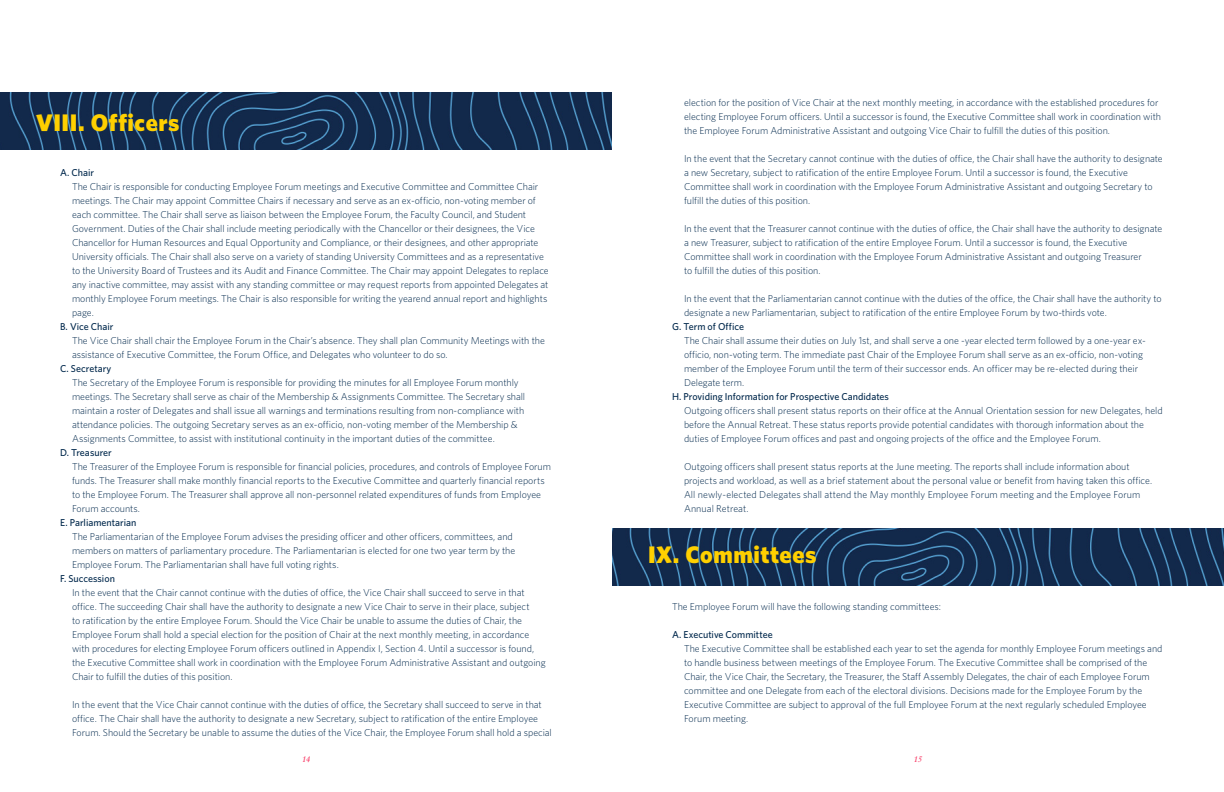
<style>
.page{position:relative;width:1224px;height:792px;background:#fff}
.page>*{position:absolute;margin:0;border:0;box-sizing:border-box;transform-origin:0 0}
.t1{font:900 24px "Whitney";letter-spacing:.025em;color:#ffd000}
.t2{font:300 10px/14px "Whitney";letter-spacing:-.005em;color:#00284c}
.t3{font:500 10px "Whitney";color:#00284c}
.t4{font:italic 600 9px "Bembo Std";color:#f8436c}
</style>
<div class="page">
<img style="left:0;top:92px;width:612px;height:58px">
<img style="left:612px;top:528px;width:612px;height:58px">
<p class="t1" style="left:36px;top:106px;width:145px">VIII. Officers</p>
<p class="t3" style="left:60px;top:166px;width:36px">A. Chair</p>
<p class="t2" style="left:72px;top:179px;width:478px">The Chair is responsible for conducting Employee Forum meetings and Executive Committee and Committee Chair meetings. The Chair may appoint Committee Chairs if necessary and serve as an ex-officio, non-voting member of each committee. The Chair shall serve as liaison between the Employee Forum, the Faculty Council, and Student Government. Duties of the Chair shall include meeting periodically with the Chancellor or their designees, the Vice Chancellor for Human Resources and Equal Opportunity and Compliance, or their designees, and other appropriate University officials. The Chair shall also serve on a variety of standing University Committees and as a representative to the University Board of Trustees and its Audit and Finance Committee. The Chair may appoint Delegates to replace any inactive committee, may assist with any standing committee or may request reports from appointed Delegates at monthly Employee Forum meetings. The Chair is also responsible for writing the yearend annual report and highlights page.</p>
<p class="t3" style="left:60px;top:320px;width:55px">B. Vice Chair</p>
<p class="t2" style="left:72px;top:333px;width:474px">The Vice Chair shall chair the Employee Forum in the Chair’s absence. They shall plan Community Meetings with the assistance of Executive Committee, the Forum Office, and Delegates who volunteer to do so.</p>
<p class="t3" style="left:60px;top:362px;width:53px">C. Secretary</p>
<p class="t2" style="left:72px;top:375px;width:455px">The Secretary of the Employee Forum is responsible for providing the minutes for all Employee Forum monthly meetings. The Secretary shall serve as chair of the Membership &amp; Assignments Committee. The Secretary shall maintain a roster of Delegates and shall issue all warnings and terminations resulting from non-compliance with attendance policies. The outgoing Secretary serves as an ex-officio, non-voting member of the Membership &amp; Assignments Committee, to assist with institutional continuity in the important duties of the committee.</p>
<p class="t3" style="left:60px;top:446px;width:53px">D. Treasurer</p>
<p class="t2" style="left:72px;top:459px;width:480px">The Treasurer of the Employee Forum is responsible for financial policies, procedures, and controls of Employee Forum funds. The Treasurer shall make monthly financial reports to the Executive Committee and quarterly financial reports to the Employee Forum. The Treasurer shall approve all non-personnel related expenditures of funds from Employee Forum accounts.</p>
<p class="t3" style="left:60px;top:516px;width:78px">E. Parliamentarian</p>
<p class="t2" style="left:72px;top:529px;width:445px">The Parliamentarian of the Employee Forum advises the presiding officer and other officers, committees, and members on matters of parliamentary procedure. The Parliamentarian is elected for one two year term by the<br>Employee Forum. The Parliamentarian shall have full voting rights.</p>
<p class="t3" style="left:60px;top:572px;width:56px">F. Succession</p>
<p class="t2" style="left:72px;top:585px;width:475px">In the event that the Chair cannot continue with the duties of office, the Vice Chair shall succeed to serve in that office. The succeeding Chair shall have the authority to designate a new Vice Chair to serve in their place, subject<br>to ratification by the entire Employee Forum. Should the Vice Chair be unable to assume the duties of Chair, the Employee Forum shall hold a special election for the position of Chair at the next monthly meeting, in accordance with procedures for electing Employee Forum officers outlined in Appendix I, Section 4. Until a successor is found, the Executive Committee shall work in coordination with the Employee Forum Administrative Assistant and outgoing Chair to fulfill the duties of this position.</p>
<p class="t2" style="left:72px;top:697px;width:481px">In the event that the Vice Chair cannot continue with the duties of office, the Secretary shall succeed to serve in that office. The Chair shall have the authority to designate a new Secretary, subject to ratification of the entire Employee<br>Forum. Should the Secretary be unable to assume the duties of the Vice Chair, the Employee Forum shall hold a special</p>
<p class="t2" style="left:684px;top:95px;width:479px">election for the position of Vice Chair at the next monthly meeting, in accordance with the established procedures for electing Employee Forum officers. Until a successor is found, the Executive Committee shall work in coordination with the Employee Forum Administrative Assistant and outgoing Vice Chair to fulfill the duties of this position.</p>
<p class="t2" style="left:684px;top:151px;width:480px">In the event that the Secretary cannot continue with the duties of office, the Chair shall have the authority to designate a new Secretary, subject to ratification of the entire Employee Forum. Until a successor is found, the Executive<br>Committee shall work in coordination with the Employee Forum Administrative Assistant and outgoing Secretary to</p>
<p class="t2" style="left:684px;top:193px;width:128px">fulfill the duties of this position.</p>
<p class="t2" style="left:684px;top:221px;width:480px">In the event that the Treasurer cannot continue with the duties of office, the Chair shall have the authority to designate a new Treasurer, subject to ratification of the entire Employee Forum. Until a successor is found, the Executive<br>Committee shall work in coordination with the Employee Forum Administrative Assistant and outgoing Treasurer</p>
<p class="t2" style="left:684px;top:263px;width:138px">to fulfill the duties of this position.</p>
<p class="t2" style="left:684px;top:291px;width:479px">In the event that the Parliamentarian cannot continue with the duties of the office, the Chair shall have the authority to designate a new Parliamentarian, subject to ratification of the entire Employee Forum by two-thirds vote.</p>
<p class="t3" style="left:672px;top:320px;width:74px">G. Term of Office</p>
<p class="t2" style="left:684px;top:333px;width:463px">The Chair shall assume their duties on July 1st, and shall serve a one -year elected term followed by a one-year ex&shy;officio, non-voting term. The immediate past Chair of the Employee Forum shall serve as an ex-officio, non-voting member of the Employee Forum until the term of their successor ends. An officer may be re-elected during their Delegate term.</p>
<p class="t3" style="left:672px;top:390px;width:219px">H. Providing Information for Prospective Candidates</p>
<p class="t2" style="left:684px;top:403px;width:480px">Outgoing officers shall present status reports on their office at the Annual Orientation session for new Delegates, held before the Annual Retreat. These status reports provide potential candidates with thorough information about the duties of Employee Forum offices and past and ongoing projects of the office and the Employee Forum.</p>
<p class="t2" style="left:684px;top:459px;width:470px">Outgoing officers shall present status reports at the June meeting. The reports shall include information about projects and workload, as well as a brief statement about the personal value or benefit from having taken this office.<br>All newly-elected Delegates shall attend the May monthly Employee Forum meeting and the Employee Forum Annual Retreat.</p>
<p class="t1" style="left:648px;top:539px;width:170px">IX. Committees</p>
<p class="t2" style="left:672px;top:599px;width:271px">The Employee Forum will have the following standing committees:</p>
<p class="t3" style="left:672px;top:628px;width:102px">A. Executive Committee</p>
<p class="t2" style="left:684px;top:641px;width:480px">The Executive Committee shall be established each year to set the agenda for monthly Employee Forum meetings and to handle business between meetings of the Employee Forum. The Executive Committee shall be comprised of the Chair, the Vice Chair, the Secretary, the Treasurer, the Staff Assembly Delegates, the chair of each Employee Forum committee and one Delegate from each of the electoral divisions. Decisions made for the Employee Forum by the Executive Committee are subject to approval of the full Employee Forum at the next regularly scheduled Employee Forum meeting.</p>
<p class="t4" style="left:302px;top:754px;width:10px">14</p>
<p class="t4" style="left:914px;top:754px;width:10px">15</p>
</div>
